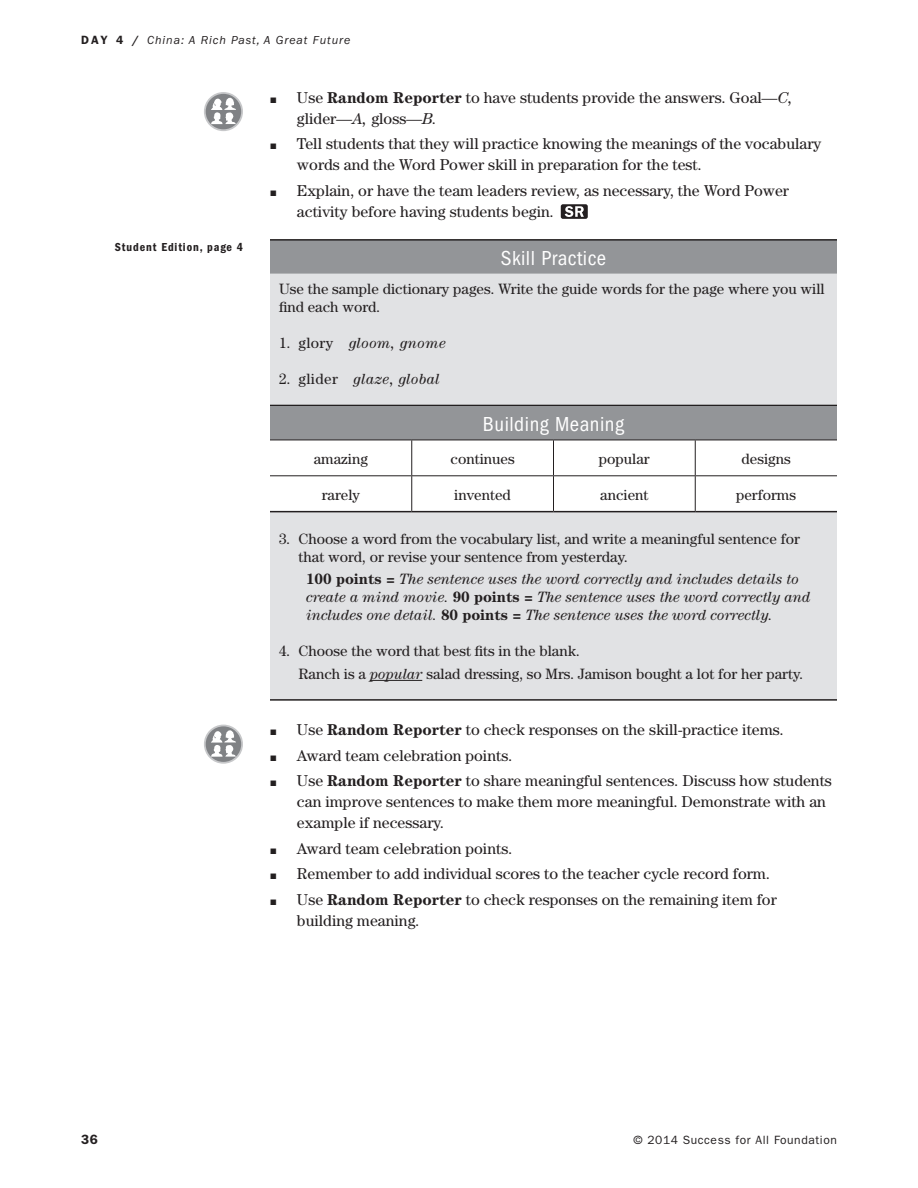
<style>
.page{position:relative;width:918px;height:1188px;background:#fff}
.page>*{position:absolute;margin:0;border:0;box-sizing:border-box;transform-origin:0 0}
.t1{font:condensed 21px "Franklin Gothic";letter-spacing:.025em;color:#fff}
.t2{font:15.75px/21px "Century";color:#231f20}
.t3{font:15px/18px "Century";color:#231f20}
.t4{font:italic 15px/18px "Century";color:#231f20}
.t5{font:italic 15px "Century";letter-spacing:.025em;color:#231f20}
.t6{font:600 13.5px "Franklin Gothic";color:#231f20}
.t7{font:italic 12px "Franklin Gothic";letter-spacing:.075em;color:#231f20}
.t8{font:12px "Franklin Gothic";letter-spacing:.05em;color:#231f20}
.t9{font:600 condensed 12px "Franklin Gothic";letter-spacing:.075em;color:#231f20}
.s1{font-weight:600;font-style:normal}
.s2{font-weight:700}
.s3{font-style:italic}
.s4{font-style:normal}
.s5{font-weight:700;font-style:normal}
</style>
<div class="page">
<div style="left:270px;top:240px;width:567px;height:34px;background:#939598"></div>
<div style="left:270px;top:274px;width:567px;height:425px;background:#e1e2e4"></div>
<hr style="left:270px;top:239px;width:567px;height:2px;background:#231f20">
<hr style="left:270px;top:699px;width:567px;height:2px;background:#231f20">
<hr style="left:270px;top:405px;width:567px;height:1px;background:#231f20">
<hr style="left:370px;top:680px;width:52px;height:1px;background:#231f20">
<div style="left:270px;top:406px;width:567px;height:34px;background:#939598"></div>
<svg style="left:270px;top:441px;width:567px;height:70px"></svg>
<hr style="left:270px;top:440px;width:142px;height:1px;background:#231f20">
<hr style="left:412px;top:440px;width:142px;height:1px;background:#231f20">
<hr style="left:411px;top:440px;width:1px;height:35px;background:#231f20">
<hr style="left:554px;top:440px;width:141px;height:1px;background:#231f20">
<hr style="left:553px;top:440px;width:1px;height:35px;background:#231f20">
<hr style="left:695px;top:440px;width:142px;height:1px;background:#231f20">
<hr style="left:695px;top:440px;width:1px;height:35px;background:#231f20">
<hr style="left:270px;top:475px;width:142px;height:1px;background:#231f20">
<hr style="left:270px;top:511px;width:142px;height:1px;background:#231f20">
<hr style="left:412px;top:475px;width:142px;height:1px;background:#231f20">
<hr style="left:411px;top:476px;width:1px;height:35px;background:#231f20">
<hr style="left:412px;top:511px;width:142px;height:1px;background:#231f20">
<hr style="left:554px;top:475px;width:141px;height:1px;background:#231f20">
<hr style="left:553px;top:476px;width:1px;height:35px;background:#231f20">
<hr style="left:554px;top:511px;width:141px;height:1px;background:#231f20">
<hr style="left:695px;top:475px;width:142px;height:1px;background:#231f20">
<hr style="left:695px;top:476px;width:1px;height:35px;background:#231f20">
<hr style="left:695px;top:511px;width:142px;height:1px;background:#231f20">
<svg style="left:205px;top:93px;width:37px;height:37px"></svg>
<div style="left:204px;top:92px;width:39px;height:39px;border:2px solid #c7c8ca;border-radius:50%"></div>
<svg style="left:211px;top:98px;width:25px;height:26px"></svg>
<div style="left:561px;top:204px;width:27px;height:15px;background:#231f20;border-radius:2px"></div>
<svg style="left:565px;top:206px;width:19px;height:11px"></svg>
<svg style="left:205px;top:725px;width:37px;height:38px"></svg>
<div style="left:204px;top:725px;width:39px;height:39px;border:2px solid #c7c8ca;border-radius:50%"></div>
<svg style="left:211px;top:730px;width:25px;height:27px"></svg>
<p class="t7" style="left:81px;top:33px;width:271px"><span class="s1">DAY 4 /</span> China: A Rich Past, A Great Future</p>
<p class="t9" style="left:115px;top:240px;width:130px">Student Edition, page 4</p>
<p class="t2" style="left:297px;top:86px;width:497px">Use <span class="s2">Random Reporter</span> to have students provide the answers. Goal<span class="s3">—C, </span>glider<span class="s3">—A,</span> gloss<span class="s3">—B.</span></p>
<p class="t2" style="left:297px;top:133px;width:526px">Tell students that they will practice knowing the meanings of the vocabulary words and the Word Power skill in preparation for the test.</p>
<p class="t2" style="left:297px;top:179px;width:494px">Explain, or have the team leaders review, as necessary, the Word Power activity before having students begin.</p>
<h1 class="t1" style="left:501px;top:246px;width:107px">Skill Practice</h1>
<p class="t3" style="left:279px;top:280px;width:547px">Use the sample dictionary pages. Write the guide words for the page where you will find each word.</p>
<p class="t5" style="left:279px;top:335px;width:168px"><span class="s4">1. glory</span> gloom, gnome</p>
<p class="t5" style="left:279px;top:371px;width:162px"><span class="s4">2. glider</span> glaze, global</p>
<h1 class="t1" style="left:483px;top:412px;width:143px">Building Meaning</h1>
<p class="t3" style="left:314px;top:449px;width:56px">amazing</p>
<p class="t3" style="left:451px;top:449px;width:66px">continues</p>
<p class="t3" style="left:599px;top:449px;width:52px">popular</p>
<p class="t3" style="left:742px;top:449px;width:51px">designs</p>
<p class="t3" style="left:322px;top:485px;width:40px">rarely</p>
<p class="t3" style="left:454px;top:485px;width:58px">invented</p>
<p class="t3" style="left:600px;top:485px;width:50px">ancient</p>
<p class="t3" style="left:736px;top:485px;width:61px">performs</p>
<p class="t3" style="left:299px;top:530px;width:503px;text-indent:-20px">3. Choose a word from the vocabulary list, and write a meaningful sentence for that word, or revise your sentence from yesterday.</p>
<p class="t4" style="left:306px;top:570px;width:506px"><span class="s5">100 points =</span> The sentence uses the word correctly and includes details to create a mind movie. <span class="s5">90 points =</span> The sentence uses the word correctly and includes one detail. <span class="s5">80 points =</span> The sentence uses the word correctly.</p>
<p class="t3" style="left:299px;top:640px;width:506px;line-height:22.5px;text-indent:-20px">4. Choose the word that best fits in the blank.<br>Ranch is a <span class="s3">popular</span> salad dressing, so Mrs. Jamison bought a lot for her party.</p>
<p class="t2" style="left:297px;top:717px;width:536px;line-height:25.5px">Use <span class="s2">Random Reporter</span> to check responses on the skill‑practice items.<br>Award team celebration points.<br>Use <span class="s2">Random Reporter</span> to share meaningful sentences. Discuss how students</p>
<p class="t2" style="left:297px;top:791px;width:530px">can improve sentences to make them more meaningful. Demonstrate with an example if necessary.</p>
<p class="t2" style="left:297px;top:835px;width:481px;line-height:25.5px">Award team celebration points.<br>Remember to add individual scores to the teacher cycle record form.<br>Use <span class="s2">Random Reporter</span> to check responses on the remaining item for</p>
<p class="t2" style="left:297px;top:909px;width:124px">building meaning.</p>
<p class="t6" style="left:81px;top:1132px;width:18px">36</p>
<p class="t8" style="left:633px;top:1133px;width:205px">© 2014 Success for All Foundation</p>
</div>
